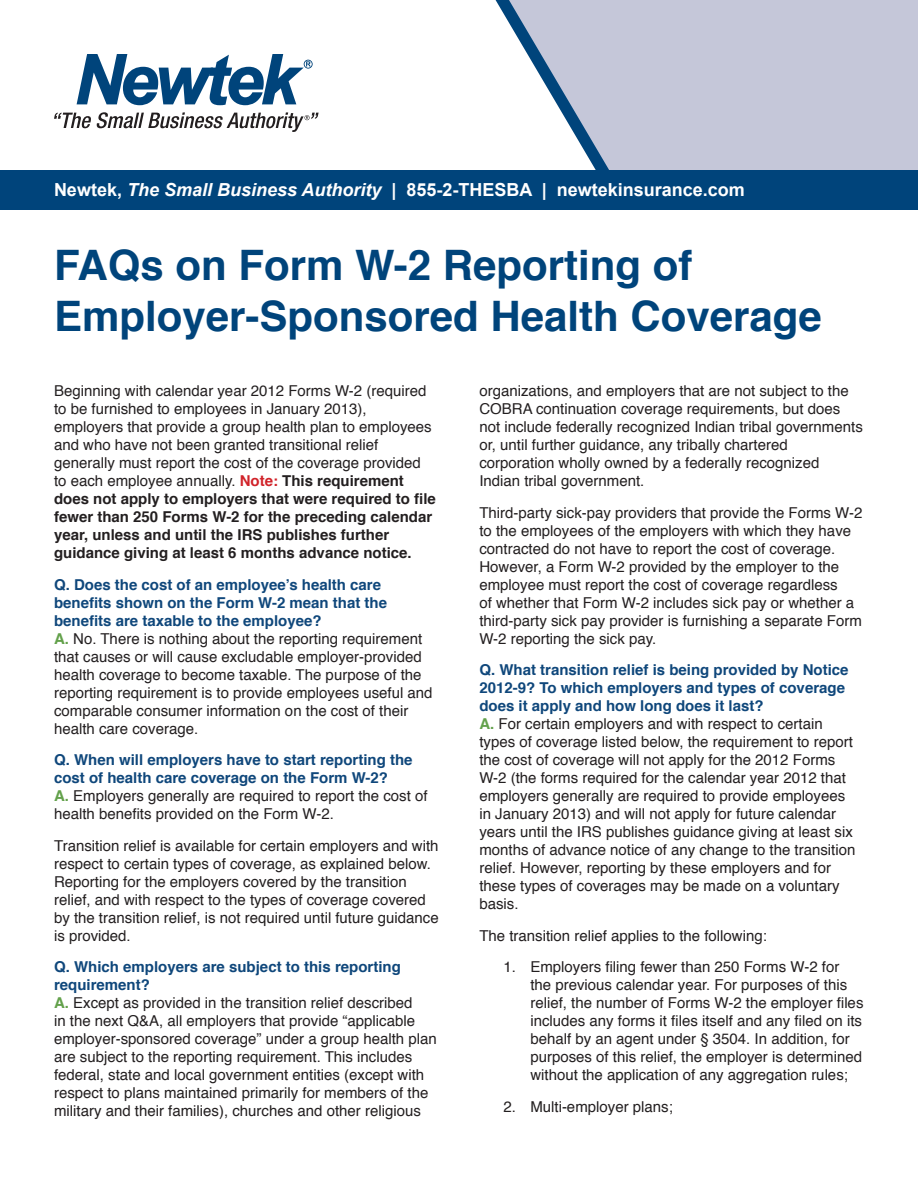
<style>
.page{position:relative;width:918px;height:1188px;background:#fff}
.page>*{position:absolute;margin:0;border:0;box-sizing:border-box;transform-origin:0 0}
.t1{font:700 42px/50.4px "Helvetica";color:#00447b}
.t2{font:700 18px "Arial";color:#fff}
.t3{font:15px/18px "Helvetica";color:#231f20}
.s1{font-style:italic}
.s2{font-weight:700;color:#d1232a}
.s3{font-weight:700}
.s4{font-weight:700;color:#0f477b}
.s5{font-weight:700;color:#63a14b}
</style>
<div class="page">
<svg style="left:509px;top:0;width:409px;height:170px;fill:#c5c7d9"></svg>
<div style="left:0;top:170px;width:918px;height:39px;background:#00447b"></div>
<svg style="left:77px;top:54px;width:236px;height:51px"></svg>
<svg style="left:54px;top:112px;width:265px;height:20px"></svg>
<p class="t2" style="left:54px;top:178px;width:692px">Newtek, <span class="s1">The Small Business Authority</span> | 855-2-THESBA | newtekinsurance.com</p>
<p class="t1" style="left:54px;top:241px;width:769px">FAQs on Form W-2 Reporting of<br>Employer-Sponsored Health Coverage</p>
<p class="t3" style="left:54px;top:383px;width:383px">Beginning with calendar year 2012 Forms W-2 (required to be furnished to employees in January 2013), employers that provide a group health plan to employees and who have not been granted transitional relief generally must report the cost of the coverage provided to each employee annually. <span class="s2">Note:</span> <span class="s3">This requirement does not apply to employers that were required to file fewer than 250 Forms W-2 for the preceding calendar year, unless and until the IRS publishes further guidance giving at least 6 months advance notice.</span></p>
<p class="t3" style="left:54px;top:576px;width:380px"><span class="s4">Q. Does the cost of an employee’s health care benefits shown on the Form W-2 mean that the benefits are taxable to the employee?<br></span><span class="s5">A.</span> No. There is nothing about the reporting requirement that causes or will cause excludable employer-provided health coverage to become taxable. The purpose of the reporting requirement is to provide employees useful and comparable consumer information on the cost of their health care coverage.</p>
<p class="t3" style="left:54px;top:752px;width:375px"><span class="s4">Q. When will employers have to start reporting the cost of health care coverage on the Form W-2?<br></span><span class="s5">A.</span> Employers generally are required to report the cost of health benefits provided on the Form W-2.</p>
<p class="t3" style="left:54px;top:837px;width:386px">Transition relief is available for certain employers and with respect to certain types of coverage, as explained below.<br>Reporting for the employers covered by the transition relief, and with respect to the types of coverage covered by the transition relief, is not required until future guidance is provided.</p>
<p class="t3" style="left:54px;top:959px;width:384px"><span class="s4">Q. Which employers are subject to this reporting requirement?<br></span><span class="s5">A.</span> Except as provided in the transition relief described<br>in the next Q&amp;A, all employers that provide “applicable employer-sponsored coverage” under a group health plan are subject to the reporting requirement. This includes federal, state and local government entities (except with respect to plans maintained primarily for members of the military and their families), churches and other religious</p>
<p class="t3" style="left:479px;top:383px;width:385px">organizations, and employers that are not subject to the COBRA continuation coverage requirements, but does not include federally recognized Indian tribal governments or, until further guidance, any tribally chartered corporation wholly owned by a federally recognized Indian tribal government.</p>
<p class="t3" style="left:479px;top:504px;width:385px">Third-party sick-pay providers that provide the Forms W-2 to the employees of the employers with which they have contracted do not have to report the cost of coverage.<br>However, a Form W-2 provided by the employer to the employee must report the cost of coverage regardless<br>of whether that Form W-2 includes sick pay or whether a third-party sick pay provider is furnishing a separate Form W-2 reporting the sick pay.</p>
<p class="t3" style="left:479px;top:662px;width:378px"><span class="s4">Q. What transition relief is being provided by Notice 2012-9? To which employers and types of coverage does it apply and how long does it last?<br></span><span class="s5">A.</span> For certain employers and with respect to certain types of coverage listed below, the requirement to report the cost of coverage will not apply for the 2012 Forms W-2 (the forms required for the calendar year 2012 that employers generally are required to provide employees in January 2013) and will not apply for future calendar years until the IRS publishes guidance giving at least six months of advance notice of any change to the transition relief. However, reporting by these employers and for these types of coverages may be made on a voluntary basis.</p>
<p class="t3" style="left:479px;top:927px;width:289px">The transition relief applies to the following:</p>
<p class="t3" style="left:530px;top:959px;width:335px;text-indent:-27px">1. Employers filing fewer than 250 Forms W-2 for the previous calendar year. For purposes of this relief, the number of Forms W-2 the employer files includes any forms it files itself and any filed on its behalf by an agent under § 3504. In addition, for purposes of this relief, the employer is determined without the application of any aggregation rules;</p>
<p class="t3" style="left:503px;top:1098px;width:171px">2. Multi-employer plans;</p>
</div>
